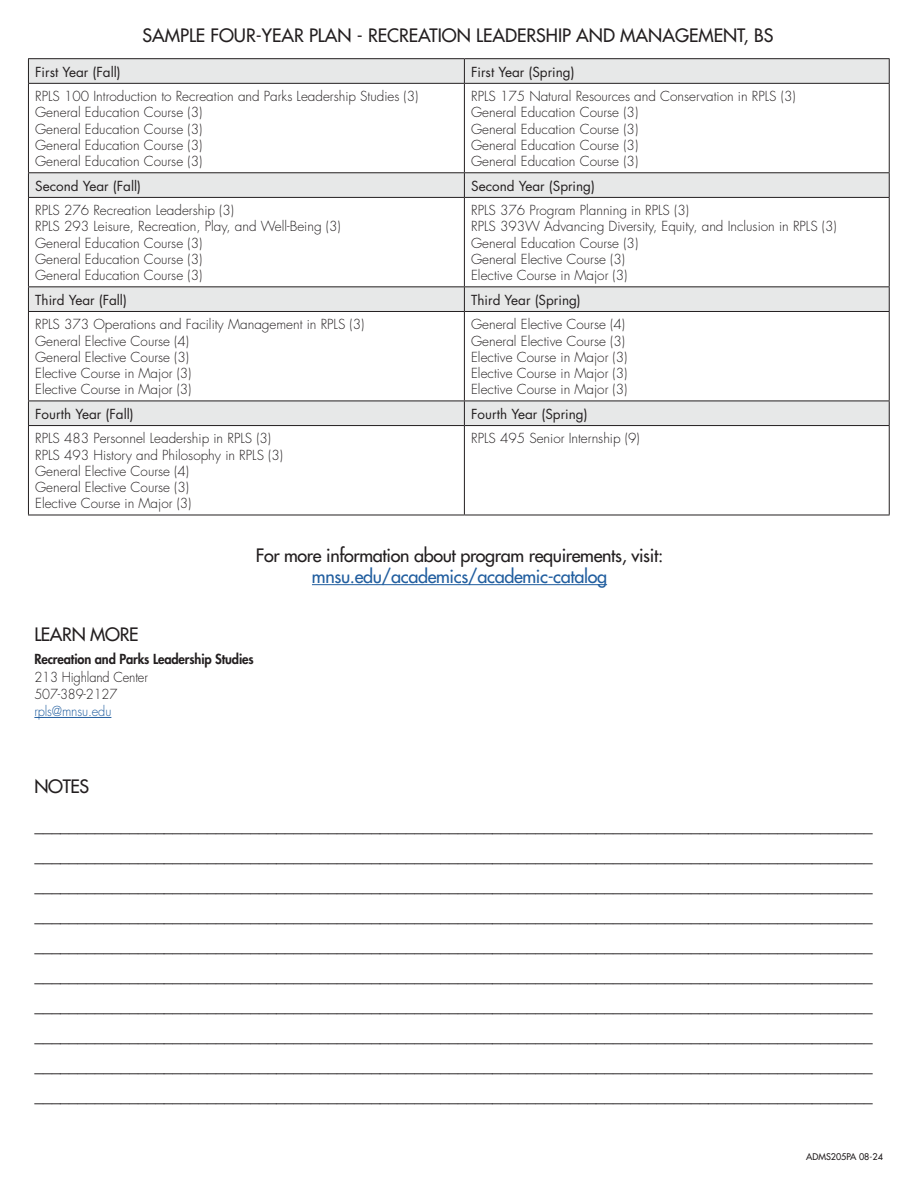
<style>
.page{position:relative;width:918px;height:1188px;background:#fff}
.page>*{position:absolute;margin:0;border:0;box-sizing:border-box;transform-origin:0 0}
.Heads{font:500 18px/21px "Futura Std";letter-spacing:-.02em;color:#231f20;text-align:center}
.Heads-2{font:500 18px "Futura Std";color:#231f20}
.Curriculum_body{font:300 13.5px "Futura Std";color:#231f20}
.Curriculum_small_heads{font:13.5px "Futura Std";color:#231f20}
.Body{font:800 13.5px/17.2px "Futura Std";letter-spacing:-.01em;color:#231f20;scale:.95 1}
.t1{font:500 9px "Futura Std";color:#231f20}
.s1{color:#215e9f}
.s2{font-weight:300}
.s3{font-weight:300;color:#215e9f}
</style>
<div class="page">
<hr style="left:312px;top:584px;width:295px;height:1px;background:#215e9f">
<svg style="left:29px;top:59px;width:860px;height:366px"></svg>
<hr style="left:28px;top:58px;width:436px;height:1px;background:#231f20">
<svg style="left:28px;top:59px;width:1px;height:24px"></svg>
<hr style="left:464px;top:58px;width:426px;height:1px;background:#231f20">
<svg style="left:464px;top:59px;width:1px;height:24px"></svg>
<svg style="left:889px;top:59px;width:1px;height:24px"></svg>
<hr style="left:28px;top:83px;width:436px;height:1px;background:#231f20">
<hr style="left:28px;top:84px;width:1px;height:88px;background:#231f20">
<hr style="left:464px;top:83px;width:426px;height:1px;background:#231f20">
<hr style="left:464px;top:84px;width:1px;height:88px;background:#231f20">
<hr style="left:889px;top:84px;width:1px;height:88px;background:#231f20">
<hr style="left:28px;top:172px;width:436px;height:1px;background:#231f20">
<svg style="left:28px;top:173px;width:1px;height:24px"></svg>
<hr style="left:464px;top:172px;width:426px;height:1px;background:#231f20">
<svg style="left:464px;top:173px;width:1px;height:24px"></svg>
<svg style="left:889px;top:173px;width:1px;height:24px"></svg>
<hr style="left:28px;top:197px;width:436px;height:1px;background:#231f20">
<hr style="left:28px;top:198px;width:1px;height:88px;background:#231f20">
<hr style="left:464px;top:197px;width:426px;height:1px;background:#231f20">
<hr style="left:464px;top:198px;width:1px;height:88px;background:#231f20">
<hr style="left:889px;top:198px;width:1px;height:88px;background:#231f20">
<hr style="left:28px;top:286px;width:436px;height:1px;background:#231f20">
<svg style="left:28px;top:287px;width:1px;height:24px"></svg>
<hr style="left:464px;top:286px;width:426px;height:1px;background:#231f20">
<svg style="left:464px;top:287px;width:1px;height:24px"></svg>
<svg style="left:889px;top:287px;width:1px;height:24px"></svg>
<hr style="left:28px;top:311px;width:436px;height:1px;background:#231f20">
<hr style="left:28px;top:312px;width:1px;height:89px;background:#231f20">
<hr style="left:464px;top:311px;width:426px;height:1px;background:#231f20">
<hr style="left:464px;top:312px;width:1px;height:89px;background:#231f20">
<hr style="left:889px;top:312px;width:1px;height:89px;background:#231f20">
<hr style="left:28px;top:401px;width:436px;height:1px;background:#231f20">
<svg style="left:28px;top:401px;width:1px;height:24px"></svg>
<hr style="left:464px;top:401px;width:426px;height:1px;background:#231f20">
<svg style="left:464px;top:401px;width:1px;height:24px"></svg>
<svg style="left:889px;top:401px;width:1px;height:24px"></svg>
<hr style="left:28px;top:425px;width:436px;height:1px;background:#231f20">
<hr style="left:28px;top:426px;width:1px;height:89px;background:#231f20">
<hr style="left:464px;top:425px;width:426px;height:1px;background:#231f20">
<hr style="left:464px;top:426px;width:1px;height:89px;background:#231f20">
<hr style="left:889px;top:426px;width:1px;height:89px;background:#231f20">
<hr style="left:28px;top:515px;width:436px;height:1px;background:#231f20">
<hr style="left:464px;top:515px;width:426px;height:1px;background:#231f20">
<hr style="left:34px;top:717px;width:77px;height:1px;background:#215e9f">
<p class="Heads-2" style="left:142px;top:24px;width:632px">SAMPLE FOUR-YEAR PLAN - RECREATION LEADERSHIP AND MANAGEMENT, BS</p>
<p class="Curriculum_small_heads" style="left:35px;top:63px;width:87px">First Year (Fall)</p>
<p class="Curriculum_small_heads" style="left:471px;top:63px;width:105px">First Year (Spring)</p>
<p class="Curriculum_body" style="left:35px;top:88px;width:385px">RPLS 100 Introduction to Recreation and Parks Leadership Studies (3)</p>
<p class="Curriculum_body" style="left:35px;top:104px;width:169px">General Education Course (3)</p>
<p class="Curriculum_body" style="left:35px;top:121px;width:169px">General Education Course (3)</p>
<p class="Curriculum_body" style="left:35px;top:137px;width:169px">General Education Course (3)</p>
<p class="Curriculum_body" style="left:35px;top:153px;width:169px">General Education Course (3)</p>
<p class="Curriculum_body" style="left:471px;top:88px;width:326px">RPLS 175 Natural Resources and Conservation in RPLS (3)</p>
<p class="Curriculum_body" style="left:471px;top:104px;width:169px">General Education Course (3)</p>
<p class="Curriculum_body" style="left:471px;top:121px;width:169px">General Education Course (3)</p>
<p class="Curriculum_body" style="left:471px;top:137px;width:169px">General Education Course (3)</p>
<p class="Curriculum_body" style="left:471px;top:153px;width:169px">General Education Course (3)</p>
<p class="Curriculum_small_heads" style="left:35px;top:177px;width:107px">Second Year (Fall)</p>
<p class="Curriculum_small_heads" style="left:471px;top:177px;width:125px">Second Year (Spring)</p>
<p class="Curriculum_body" style="left:35px;top:202px;width:200px">RPLS 276 Recreation Leadership (3)</p>
<p class="Curriculum_body" style="left:35px;top:218px;width:307px">RPLS 293 Leisure, Recreation, Play, and Well-Being (3)</p>
<p class="Curriculum_body" style="left:35px;top:235px;width:169px">General Education Course (3)</p>
<p class="Curriculum_body" style="left:35px;top:251px;width:169px">General Education Course (3)</p>
<p class="Curriculum_body" style="left:35px;top:267px;width:169px">General Education Course (3)</p>
<p class="Curriculum_body" style="left:471px;top:202px;width:219px">RPLS 376 Program Planning in RPLS (3)</p>
<p class="Curriculum_body" style="left:471px;top:218px;width:367px">RPLS 393W Advancing Diversity, Equity, and Inclusion in RPLS (3)</p>
<p class="Curriculum_body" style="left:471px;top:235px;width:169px">General Education Course (3)</p>
<p class="Curriculum_body" style="left:471px;top:251px;width:155px">General Elective Course (3)</p>
<p class="Curriculum_body" style="left:471px;top:267px;width:158px">Elective Course in Major (3)</p>
<p class="Curriculum_small_heads" style="left:35px;top:291px;width:93px">Third Year (Fall)</p>
<p class="Curriculum_small_heads" style="left:471px;top:291px;width:111px">Third Year (Spring)</p>
<p class="Curriculum_body" style="left:35px;top:316px;width:331px">RPLS 373 Operations and Facility Management in RPLS (3)</p>
<p class="Curriculum_body" style="left:35px;top:332px;width:155px">General Elective Course (4)</p>
<p class="Curriculum_body" style="left:35px;top:349px;width:155px">General Elective Course (3)</p>
<p class="Curriculum_body" style="left:35px;top:365px;width:158px">Elective Course in Major (3)</p>
<p class="Curriculum_body" style="left:35px;top:381px;width:158px">Elective Course in Major (3)</p>
<p class="Curriculum_body" style="left:471px;top:316px;width:155px">General Elective Course (4)</p>
<p class="Curriculum_body" style="left:471px;top:332px;width:155px">General Elective Course (3)</p>
<p class="Curriculum_body" style="left:471px;top:349px;width:158px">Elective Course in Major (3)</p>
<p class="Curriculum_body" style="left:471px;top:365px;width:158px">Elective Course in Major (3)</p>
<p class="Curriculum_body" style="left:471px;top:381px;width:158px">Elective Course in Major (3)</p>
<p class="Curriculum_small_heads" style="left:35px;top:405px;width:100px">Fourth Year (Fall)</p>
<p class="Curriculum_small_heads" style="left:471px;top:405px;width:118px">Fourth Year (Spring)</p>
<p class="Curriculum_body" style="left:35px;top:430px;width:237px">RPLS 483 Personnel Leadership in RPLS (3)</p>
<p class="Curriculum_body" style="left:35px;top:447px;width:249px">RPLS 493 History and Philosophy in RPLS (3)</p>
<p class="Curriculum_body" style="left:35px;top:463px;width:155px">General Elective Course (4)</p>
<p class="Curriculum_body" style="left:35px;top:479px;width:155px">General Elective Course (3)</p>
<p class="Curriculum_body" style="left:35px;top:495px;width:158px">Elective Course in Major (3)</p>
<p class="Curriculum_body" style="left:471px;top:430px;width:170px">RPLS 495 Senior Internship (9)</p>
<p class="Heads" style="left:256px;top:545px;width:409px">For more information about program requirements, visit: <span class="s1">mnsu.edu/academics/academic-catalog</span></p>
<p class="Heads" style="left:34px;top:624px;width:106px">LEARN MORE</p>
<p class="Body" style="left:34px;top:651px;width:232px">Recreation and Parks Leadership Studies<br><span class="s2">213 Highland Center<br>507-389-2127<br></span><span class="s3">rpls@mnsu.edu</span></p>
<p class="Heads" style="left:34px;top:776px;width:56px">NOTES</p>
<p class="Heads" style="left:34px;top:815px;width:840px">_________________________________________________________________________________________________</p>
<p class="Heads" style="left:34px;top:845px;width:840px">_________________________________________________________________________________________________</p>
<p class="Heads" style="left:34px;top:875px;width:840px">_________________________________________________________________________________________________</p>
<p class="Heads" style="left:34px;top:900px;width:840px;line-height:30px;text-align:left">_________________________________________________________________________________________________ _________________________________________________________________________________________________</p>
<p class="Heads" style="left:34px;top:965px;width:840px">_________________________________________________________________________________________________</p>
<p class="Heads" style="left:34px;top:995px;width:840px">_________________________________________________________________________________________________</p>
<p class="Heads" style="left:34px;top:1025px;width:840px">_________________________________________________________________________________________________</p>
<p class="Heads" style="left:34px;top:1055px;width:840px">_________________________________________________________________________________________________</p>
<p class="Heads" style="left:34px;top:1085px;width:840px">_________________________________________________________________________________________________</p>
<p class="t1" style="left:806px;top:1151px;width:78px">ADMS205PA 08-24</p>
</div>
